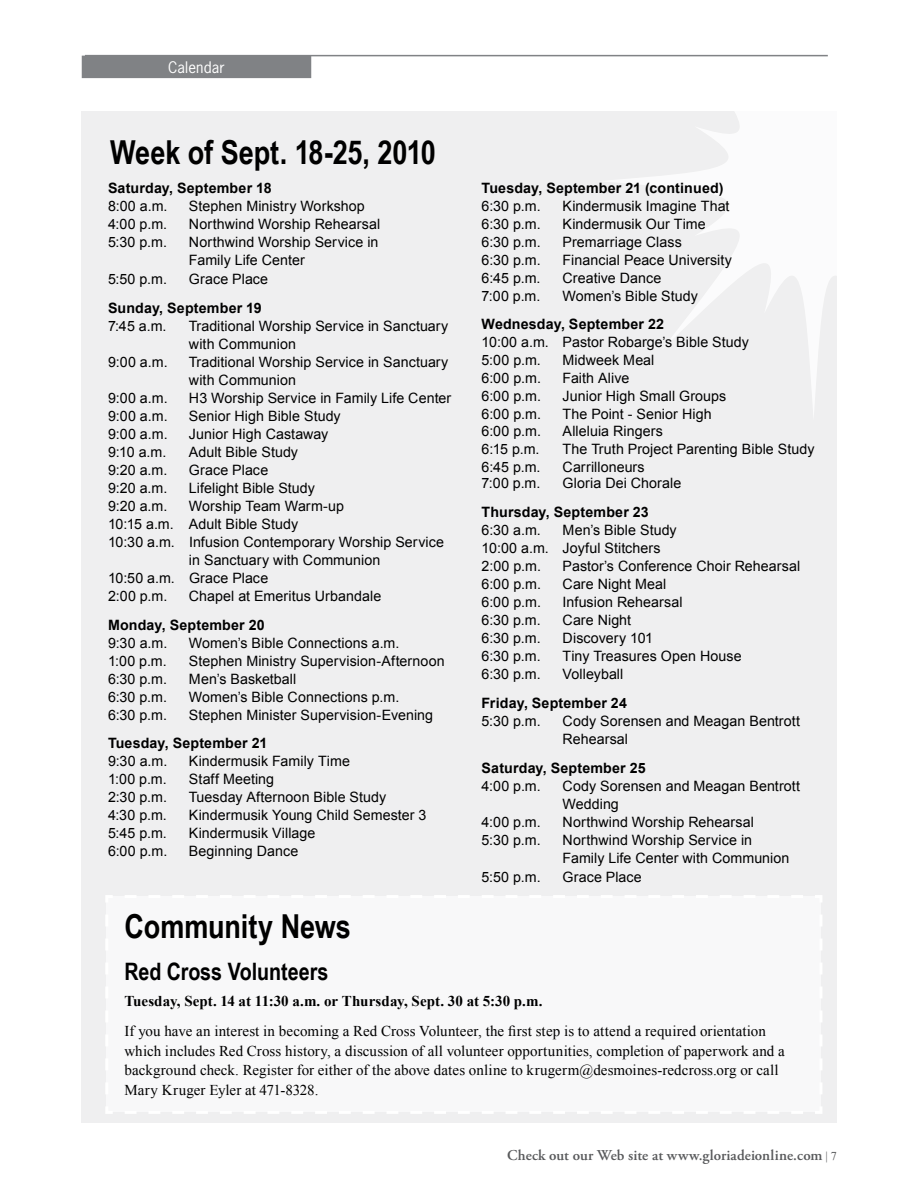
<style>
.page{position:relative;width:918px;height:1188px;background:#fff}
.page>*{position:absolute;margin:0;border:0;box-sizing:border-box;transform-origin:0 0}
.t1{font:700 33px "Arial Narrow";color:#000}
.t2{font:700 24px "Arial Narrow";color:#000}
.t3{font:15px/19.5px "Times New Roman";letter-spacing:.005em;color:#000}
.t4{font:700 15px "Times New Roman";letter-spacing:.005em;color:#000}
.t5{font:600 15px "Adobe Garamond Pro";letter-spacing:.005em;color:#58595b}
.t6{font:15px "News Gothic Std";letter-spacing:.01em;color:#fff}
.t7{font:14.25px/18px "Arial";letter-spacing:.005em;color:#000}
.t8{font:700 14.25px "Arial";letter-spacing:.01em;color:#000}
.s1{font-family:"Times New Roman";font-weight:400;font-size:12px}
</style>
<div class="page">
<div style="left:81px;top:111px;width:756px;height:1012px;background:#efeff0"></div>
<svg style="left:598px;top:54px;width:239px;height:360px"></svg>
<div style="left:82px;top:56px;width:228px;height:21px;background:#808285"></div>
<div style="left:82px;top:56px;width:229px;height:22px;border:2px solid #808285"></div>
<hr style="left:85px;top:55px;width:743px;height:1px;background:#808285">
<div style="left:105px;top:895px;width:717px;height:219px;background:#f8f8f9"></div>
<p class="t6" style="left:168px;top:57px;width:58px">Calendar</p>
<h1 class="t1" style="left:110px;top:128px;width:327px">Week of Sept. 18-25, 2010</h1>
<p class="t8" style="left:108px;top:178px;width:165px">Saturday, September 18</p>
<p class="t7" style="left:108px;top:197px;width:61px">8:00 a.m.</p>
<p class="t7" style="left:189px;top:197px;width:177px">Stephen Ministry Workshop</p>
<p class="t7" style="left:108px;top:215px;width:61px">4:00 p.m.</p>
<p class="t7" style="left:189px;top:215px;width:193px">Northwind Worship Rehearsal</p>
<p class="t7" style="left:108px;top:233px;width:60px">5:30 p.m.</p>
<p class="t7" style="left:189px;top:233px;width:191px">Northwind Worship Service in<br>Family Life Center</p>
<p class="t7" style="left:108px;top:270px;width:61px">5:50 p.m.</p>
<p class="t7" style="left:189px;top:270px;width:81px">Grace Place</p>
<p class="t8" style="left:108px;top:299px;width:155px">Sunday, September 19</p>
<p class="t7" style="left:108px;top:317px;width:60px">7:45 a.m.</p>
<p class="t7" style="left:189px;top:317px;width:261px">Traditional Worship Service in Sanctuary with Communion</p>
<p class="t7" style="left:108px;top:353px;width:61px">9:00 a.m.</p>
<p class="t7" style="left:189px;top:353px;width:261px">Traditional Worship Service in Sanctuary with Communion</p>
<p class="t7" style="left:108px;top:389px;width:61px">9:00 a.m.</p>
<p class="t7" style="left:189px;top:389px;width:264px">H3 Worship Service in Family Life Center</p>
<p class="t7" style="left:108px;top:407px;width:61px">9:00 a.m.</p>
<p class="t7" style="left:189px;top:407px;width:153px">Senior High Bible Study</p>
<p class="t7" style="left:108px;top:425px;width:61px">9:00 a.m.</p>
<p class="t7" style="left:189px;top:425px;width:141px">Junior High Castaway</p>
<p class="t7" style="left:108px;top:443px;width:60px">9:10 a.m.</p>
<p class="t7" style="left:189px;top:443px;width:111px">Adult Bible Study</p>
<p class="t7" style="left:108px;top:461px;width:61px">9:20 a.m.</p>
<p class="t7" style="left:189px;top:461px;width:81px">Grace Place</p>
<p class="t7" style="left:108px;top:479px;width:61px">9:20 a.m.</p>
<p class="t7" style="left:189px;top:479px;width:128px">Lifelight Bible Study</p>
<p class="t7" style="left:108px;top:497px;width:61px">9:20 a.m.</p>
<p class="t7" style="left:189px;top:497px;width:157px">Worship Team Warm-up</p>
<p class="t7" style="left:108px;top:515px;width:192px">10:15 a.m. Adult Bible Study</p>
<p class="t7" style="left:108px;top:533px;width:338px">10:30 a.m. Infusion Contemporary Worship Service</p>
<p class="t7" style="left:189px;top:551px;width:193px">in Sanctuary with Communion</p>
<p class="t7" style="left:108px;top:569px;width:162px">10:50 a.m. Grace Place</p>
<p class="t7" style="left:108px;top:587px;width:61px">2:00 p.m.</p>
<p class="t7" style="left:189px;top:587px;width:194px">Chapel at Emeritus Urbandale</p>
<p class="t8" style="left:108px;top:615px;width:158px">Monday, September 20</p>
<p class="t7" style="left:108px;top:634px;width:61px">9:30 a.m.</p>
<p class="t7" style="left:189px;top:634px;width:212px">Women’s Bible Connections a.m.</p>
<p class="t7" style="left:108px;top:652px;width:60px">1:00 p.m.</p>
<p class="t7" style="left:189px;top:652px;width:257px">Stephen Ministry Supervision-Afternoon</p>
<p class="t7" style="left:108px;top:670px;width:61px">6:30 p.m.</p>
<p class="t7" style="left:189px;top:670px;width:109px">Men’s Basketball</p>
<p class="t7" style="left:108px;top:688px;width:61px">6:30 p.m.</p>
<p class="t7" style="left:189px;top:688px;width:212px">Women’s Bible Connections p.m.</p>
<p class="t7" style="left:108px;top:706px;width:61px">6:30 p.m.</p>
<p class="t7" style="left:189px;top:706px;width:246px">Stephen Minister Supervision-Evening</p>
<p class="t8" style="left:108px;top:734px;width:161px">Tuesday, September 21</p>
<p class="t7" style="left:108px;top:753px;width:61px">9:30 a.m.</p>
<p class="t7" style="left:189px;top:753px;width:162px">Kindermusik Family Time</p>
<p class="t7" style="left:108px;top:771px;width:60px">1:00 p.m.</p>
<p class="t7" style="left:189px;top:771px;width:87px">Staff Meeting</p>
<p class="t7" style="left:108px;top:789px;width:61px">2:30 p.m.</p>
<p class="t7" style="left:189px;top:789px;width:199px">Tuesday Afternoon Bible Study</p>
<p class="t7" style="left:108px;top:807px;width:60px">4:30 p.m.</p>
<p class="t7" style="left:189px;top:807px;width:239px">Kindermusik Young Child Semester 3</p>
<p class="t7" style="left:108px;top:825px;width:60px">5:45 p.m.</p>
<p class="t7" style="left:189px;top:825px;width:128px">Kindermusik Village</p>
<p class="t7" style="left:108px;top:843px;width:61px">6:00 p.m.</p>
<p class="t7" style="left:189px;top:843px;width:111px">Beginning Dance</p>
<p class="t8" style="left:482px;top:178px;width:243px">Tuesday, September 21 (continued)</p>
<p class="t7" style="left:482px;top:197px;width:61px">6:30 p.m.</p>
<p class="t7" style="left:563px;top:197px;width:168px">Kindermusik Imagine That</p>
<p class="t7" style="left:482px;top:215px;width:61px">6:30 p.m.</p>
<p class="t7" style="left:563px;top:215px;width:145px">Kindermusik Our Time</p>
<p class="t7" style="left:482px;top:233px;width:61px">6:30 p.m.</p>
<p class="t7" style="left:563px;top:233px;width:121px">Premarriage Class</p>
<p class="t7" style="left:482px;top:251px;width:61px">6:30 p.m.</p>
<p class="t7" style="left:563px;top:251px;width:171px">Financial Peace University</p>
<p class="t7" style="left:482px;top:269px;width:60px">6:45 p.m.</p>
<p class="t7" style="left:563px;top:269px;width:100px">Creative Dance</p>
<p class="t7" style="left:482px;top:287px;width:60px">7:00 p.m.</p>
<p class="t7" style="left:563px;top:287px;width:137px">Women’s Bible Study</p>
<p class="t8" style="left:482px;top:315px;width:184px">Wednesday, September 22</p>
<p class="t7" style="left:482px;top:333px;width:269px">10:00 a.m. Pastor Robarge’s Bible Study<br>5:00 p.m.</p>
<p class="t7" style="left:563px;top:351px;width:93px">Midweek Meal</p>
<p class="t7" style="left:482px;top:369px;width:61px">6:00 p.m.</p>
<p class="t7" style="left:563px;top:369px;width:68px">Faith Alive</p>
<p class="t7" style="left:482px;top:387px;width:61px">6:00 p.m.</p>
<p class="t7" style="left:563px;top:387px;width:165px">Junior High Small Groups</p>
<p class="t7" style="left:482px;top:405px;width:61px">6:00 p.m.</p>
<p class="t7" style="left:563px;top:405px;width:150px">The Point - Senior High</p>
<p class="t7" style="left:482px;top:422px;width:61px">6:00 p.m.</p>
<p class="t7" style="left:563px;top:422px;width:102px">Alleluia Ringers</p>
<p class="t7" style="left:482px;top:440px;width:59px">6:15 p.m.</p>
<p class="t7" style="left:563px;top:440px;width:253px">The Truth Project Parenting Bible Study</p>
<p class="t7" style="left:482px;top:458px;width:60px">6:45 p.m.</p>
<p class="t7" style="left:563px;top:458px;width:84px">Carrilloneurs</p>
<p class="t7" style="left:482px;top:474px;width:60px">7:00 p.m.</p>
<p class="t7" style="left:563px;top:474px;width:120px">Gloria Dei Chorale</p>
<p class="t8" style="left:482px;top:503px;width:169px">Thursday, September 23</p>
<p class="t7" style="left:482px;top:521px;width:61px">6:30 a.m.</p>
<p class="t7" style="left:482px;top:521px;width:197px;text-indent:81px">Men’s Bible Study<br>10:00 a.m. Joyful Stitchers<br>2:00 p.m.</p>
<p class="t7" style="left:563px;top:557px;width:239px">Pastor’s Conference Choir Rehearsal</p>
<p class="t7" style="left:482px;top:575px;width:61px">6:00 p.m.</p>
<p class="t7" style="left:563px;top:575px;width:105px">Care Night Meal</p>
<p class="t7" style="left:482px;top:593px;width:61px">6:00 p.m.</p>
<p class="t7" style="left:563px;top:593px;width:121px">Infusion Rehearsal</p>
<p class="t7" style="left:482px;top:611px;width:61px">6:30 p.m.</p>
<p class="t7" style="left:563px;top:611px;width:70px">Care Night</p>
<p class="t7" style="left:482px;top:629px;width:61px">6:30 p.m.</p>
<p class="t7" style="left:563px;top:629px;width:92px">Discovery 101</p>
<p class="t7" style="left:482px;top:647px;width:61px">6:30 p.m.</p>
<p class="t7" style="left:563px;top:647px;width:180px">Tiny Treasures Open House</p>
<p class="t7" style="left:482px;top:665px;width:61px">6:30 p.m.</p>
<p class="t7" style="left:563px;top:665px;width:62px">Volleyball</p>
<p class="t8" style="left:482px;top:694px;width:147px">Friday, September 24</p>
<p class="t7" style="left:482px;top:712px;width:60px">5:30 p.m.</p>
<p class="t7" style="left:563px;top:712px;width:239px">Cody Sorensen and Meagan Bentrott<br>Rehearsal</p>
<p class="t8" style="left:482px;top:758px;width:166px">Saturday, September 25</p>
<p class="t7" style="left:482px;top:777px;width:61px">4:00 p.m.</p>
<p class="t7" style="left:563px;top:777px;width:239px">Cody Sorensen and Meagan Bentrott<br>Wedding</p>
<p class="t7" style="left:482px;top:813px;width:61px">4:00 p.m.</p>
<p class="t7" style="left:563px;top:813px;width:193px">Northwind Worship Rehearsal</p>
<p class="t7" style="left:482px;top:831px;width:60px">5:30 p.m.</p>
<p class="t7" style="left:563px;top:831px;width:228px">Northwind Worship Service in<br>Family Life Center with Communion</p>
<p class="t7" style="left:482px;top:868px;width:61px">5:50 p.m.</p>
<p class="t7" style="left:563px;top:868px;width:81px">Grace Place</p>
<h1 class="t1" style="left:124px;top:902px;width:228px">Community News</h1>
<h2 class="t2" style="left:124px;top:953px;width:205px">Red Cross Volunteers</h2>
<p class="t4" style="left:124px;top:990px;width:419px">Tuesday, Sept. 14 at 11:30 a.m. or Thursday, Sept. 30 at 5:30 p.m.</p>
<p class="t3" style="left:124px;top:1021px;width:662px">If you have an interest in becoming a Red Cross Volunteer, the first step is to attend a required orientation which includes Red Cross history, a discussion of all volunteer opportunities, completion of paperwork and a background check. Register for either of the above dates online to krugerm@desmoines-redcross.org or call Mary Kruger Eyler at 471-8328.</p>
<p class="t5" style="left:507px;top:1147px;width:331px">Check out our Web site at www.gloriadeionline.com <span class="s1">| 7</span></p>
</div>
